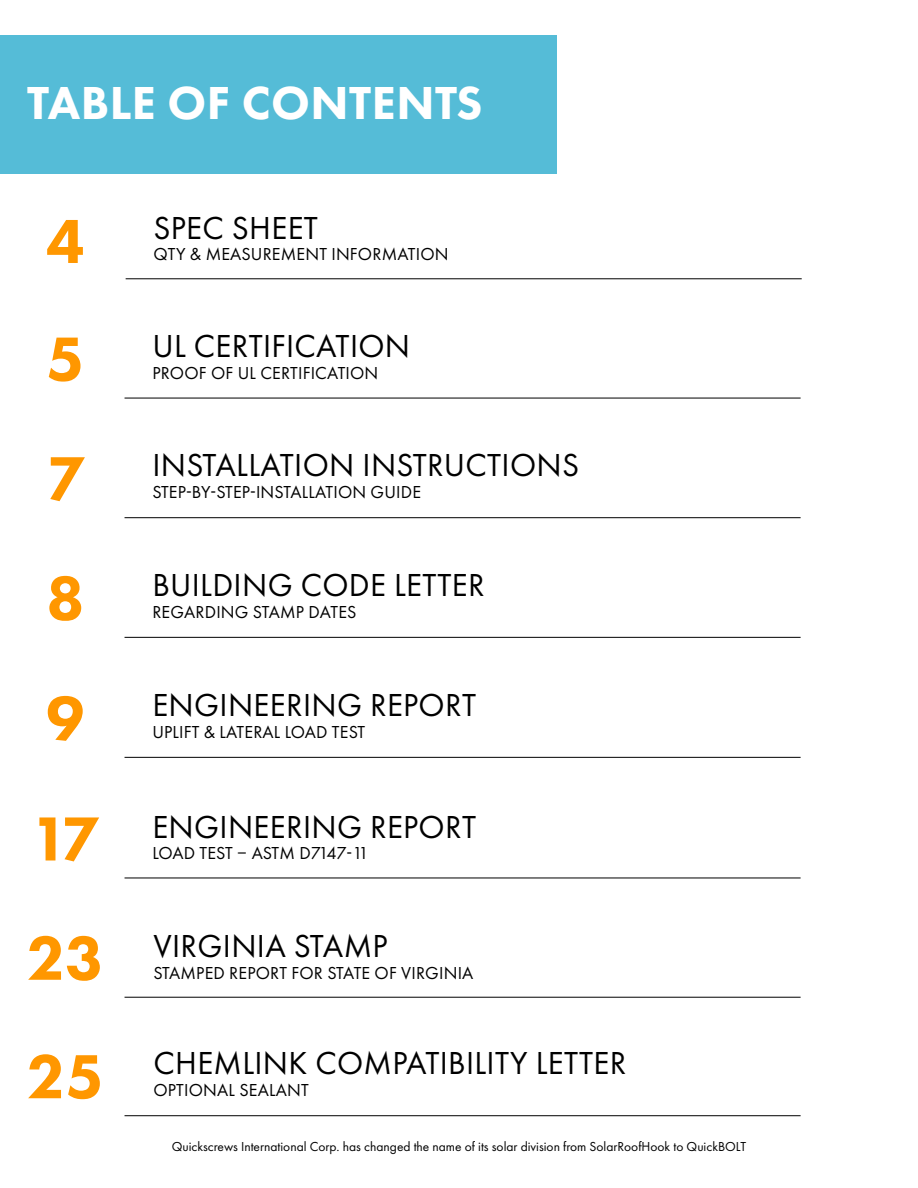
<style>
.page{position:relative;width:918px;height:1188px;background:#fff}
.page>*{position:absolute;margin:0;border:0;box-sizing:border-box;transform-origin:0 0}
.t1{font:800 64.5px/119.7px "Futura PT";color:#ff9700}
.t2{font:800 48px "Futura PT";letter-spacing:.01em;color:#fff}
.t3{font:33px "Futura PT";letter-spacing:.01em;color:#000}
.t4{font:18px "Futura PT";letter-spacing:.01em;color:#000}
.t5{font:18px "Futura PT";letter-spacing:-.015em;color:#000}
.t6{font:13.5px "Futura PT";color:#000}
.s1{font-weight:800;font-size:64.5px;color:#ff9700}
</style>
<div class="page">
<hr style="left:126px;top:278px;width:676px;height:1px;background:#000">
<hr style="left:125px;top:398px;width:676px;height:1px;background:#000">
<hr style="left:125px;top:517px;width:676px;height:1px;background:#000">
<hr style="left:125px;top:878px;width:676px;height:1px;background:#000">
<hr style="left:125px;top:757px;width:676px;height:1px;background:#000">
<hr style="left:125px;top:997px;width:676px;height:1px;background:#000">
<hr style="left:125px;top:1115px;width:676px;height:1px;background:#000">
<hr style="left:125px;top:637px;width:676px;height:1px;background:#000">
<div style="left:0;top:35px;width:557px;height:139px;background:#55bcd7"></div>
<h2 class="t2" style="left:27px;top:73px;width:457px">TABLE OF CONTENTS</h2>
<h3 class="t3" style="left:46px;top:208px;width:274px"><span class="s1">4</span> SPEC SHEET</h3>
<p class="t4" style="left:153px;top:243px;width:297px">QTY &amp; MEASUREMENT INFORMATION</p>
<h1 class="t1" style="left:46px;top:298px;width:41px">5<br>7</h1>
<h1 class="t1" style="left:46px;top:537px;width:40px">8</h1>
<h1 class="t1" style="left:46px;top:657px;width:40px">9</h1>
<h1 class="t1" style="left:31px;top:778px;width:71px">17</h1>
<h1 class="t1" style="left:27px;top:898px;width:79px;line-height:118.5px">23<br>25</h1>
<h3 class="t3" style="left:152px;top:327px;width:259px">UL CERTIFICATION</h3>
<p class="t4" style="left:152px;top:362px;width:228px">PROOF OF UL CERTIFICATION</p>
<h3 class="t3" style="left:152px;top:446px;width:428px">INSTALLATION INSTRUCTIONS</h3>
<p class="t4" style="left:152px;top:481px;width:270px">STEP-BY-STEP-INSTALLATION GUIDE</p>
<h3 class="t3" style="left:152px;top:565px;width:334px">BUILDING CODE LETTER</h3>
<p class="t4" style="left:152px;top:601px;width:206px">REGARDING STAMP DATES</p>
<h3 class="t3" style="left:152px;top:686px;width:325px">ENGINEERING REPORT</h3>
<p class="t4" style="left:152px;top:721px;width:214px">UPLIFT &amp; LATERAL LOAD TEST</p>
<h3 class="t3" style="left:152px;top:807px;width:325px">ENGINEERING REPORT</h3>
<p class="t5" style="left:152px;top:843px;width:218px">LOAD TEST – ASTM D7147-11</p>
<h3 class="t3" style="left:154px;top:926px;width:236px">VIRGINIA STAMP</h3>
<p class="t4" style="left:153px;top:962px;width:322px">STAMPED REPORT FOR STATE OF VIRGINIA</p>
<h3 class="t3" style="left:154px;top:1043px;width:474px">CHEMLINK COMPATIBILITY LETTER</h3>
<p class="t4" style="left:153px;top:1079px;width:157px">OPTIONAL SEALANT</p>
<p class="t6" style="left:172px;top:1138px;width:576px">Quickscrews International Corp. has changed the name of its solar division from SolarRoofHook to QuickBOLT</p>
</div>
